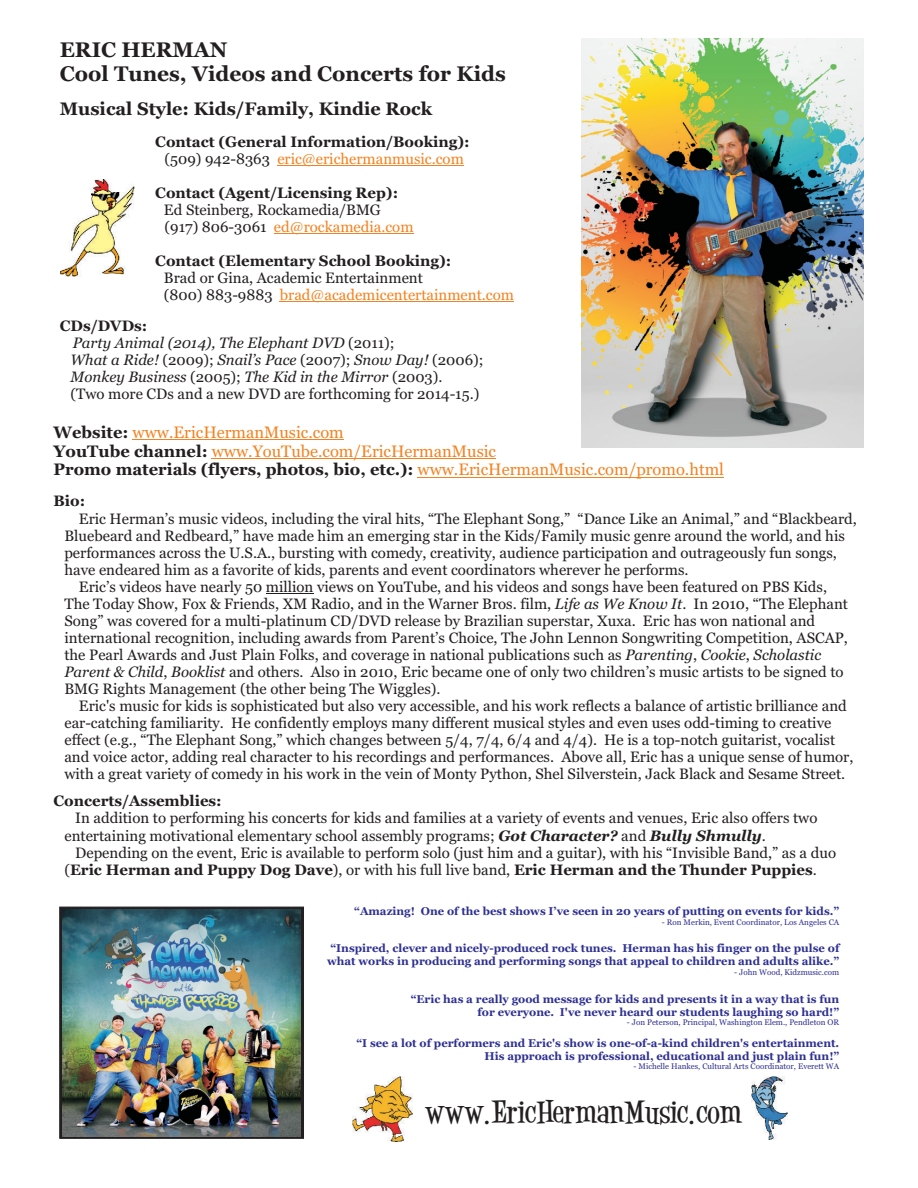
<style>
.page{position:relative;width:918px;height:1188px;background:#fff}
.page>*{position:absolute;margin:0;border:0;box-sizing:border-box;transform-origin:0 0}
.t1{font:700 24px "Desigers";color:#231f20}
.t2{font:700 21px/23.9px "Georgia";color:#231f20}
.t3{font:700 18px "Georgia";color:#231f20}
.t4{font:16.5px/18.8px "Georgia";color:#f58220}
.t5{font:15px/17.1px "Georgia";color:#231f20}
.t6{font:italic 15px/17.1px "Georgia";color:#231f20}
.t7{font:700 15px "Georgia";color:#231f20}
.t8{font:15px "Georgia";color:#f58220}
.t9{font:700 11.25px/12.8px "Georgia";color:#2e3092;text-align:right}
.t10{font:8.1px "Georgia";color:#2e3092}
.s1{font-weight:700;font-style:normal}
.s2{font-style:normal}
.s3{font-weight:700;color:#231f20}
.s4{font-style:italic}
.s5{font-weight:700;font-style:italic}
.s6{font-weight:700}
</style>
<div class="page">
<svg style="left:59px;top:907px;width:245px;height:232px;background:#323232"></svg>
<hr style="left:266px;top:593px;width:47px;height:1px;background:#231f20">
<hr style="left:133px;top:439px;width:211px;height:1px;background:#f58220">
<hr style="left:212px;top:458px;width:284px;height:1px;background:#f58220">
<hr style="left:418px;top:477px;width:306px;height:1px;background:#f58220">
<hr style="left:277px;top:165px;width:187px;height:1px;background:#f58220">
<hr style="left:274px;top:233px;width:140px;height:1px;background:#f58220">
<hr style="left:280px;top:301px;width:234px;height:1px;background:#f58220">
<img style="left:63px;top:909px;width:238px;height:227px">
<img style="left:581px;top:38px;width:282px;height:410px">
<img style="left:60px;top:180px;width:74px;height:97px">
<img style="left:353px;top:1077px;width:59px;height:65px">
<img style="left:751px;top:1077px;width:37px;height:62px">
<h2 class="t2" style="left:60px;top:39px;width:448px">ERIC HERMAN<br>Cool Tunes, Videos and Concerts for Kids</h2>
<p class="t3" style="left:60px;top:102px;width:374px">Musical Style: Kids/Family, Kindie Rock</p>
<p class="t7" style="left:155px;top:135px;width:316px">Contact (General Information/Booking):</p>
<p class="t5" style="left:165px;top:151px;width:107px">(509) 942-8363</p>
<p class="t7" style="left:155px;top:186px;width:244px">Contact (Agent/Licensing Rep):</p>
<p class="t5" style="left:164px;top:202px;width:218px">Ed Steinberg, Rockamedia/BMG (917) 806-3061</p>
<p class="t7" style="left:155px;top:255px;width:298px">Contact (Elementary School Booking):</p>
<p class="t5" style="left:164px;top:270px;width:261px">Brad or Gina, Academic Entertainment (800) 883-9883</p>
<p class="t6" style="left:71px;top:318px;width:414px;text-indent:-11px"><span class="s1">CDs/DVDs:<br></span>Party Animal (2014), The Elephant DVD <span class="s2">(2011);<br></span>What a Ride! <span class="s2">(2009);</span> Snail’s Pace <span class="s2">(2007);</span> Snow Day! <span class="s2">(2006); </span>Monkey Business <span class="s2">(2005);</span> The Kid in the Mirror <span class="s2">(2003).<br>(Two more CDs and a new DVD are forthcoming for 2014-15.)</span></p>
<p class="t8" style="left:277px;top:152px;width:188px">eric@erichermanmusic.com</p>
<p class="t8" style="left:274px;top:221px;width:141px">ed@rockamedia.com</p>
<p class="t8" style="left:280px;top:289px;width:236px">brad@academicentertainment.com</p>
<p class="t4" style="left:54px;top:424px;width:672px"><span class="s3">Website:</span> www.EricHermanMusic.com<br><span class="s3">YouTube channel:</span> www.YouTube.com/EricHermanMusic<br><span class="s3">Promo materials (flyers, photos, bio, etc.):</span> www.EricHermanMusic.com/promo.html</p>
<p class="t7" style="left:54px;top:495px;width:33px">Bio:</p>
<p class="t5" style="left:79px;top:511px;width:780px">Eric Herman’s music videos, including the viral hits, “The Elephant Song,” “Dance Like an Animal,” and “Blackbeard,</p>
<p class="t5" style="left:64px;top:528px;width:782px">Bluebeard and Redbeard,” have made him an emerging star in the Kids/Family music genre around the world, and his</p>
<p class="t5" style="left:64px;top:545px;width:774px">performances across the U.S.A., bursting with comedy, creativity, audience participation and outrageously fun songs,</p>
<p class="t5" style="left:64px;top:562px;width:626px">have endeared him as a favorite of kids, parents and event coordinators wherever he performs.</p>
<p class="t5" style="left:79px;top:579px;width:750px">Eric’s videos have nearly 50 million views on YouTube, and his videos and songs have been featured on PBS Kids,</p>
<p class="t5" style="left:64px;top:596px;width:785px">The Today Show, Fox &amp; Friends, XM Radio, and in the Warner Bros. film, <span class="s4">Life as We Know It</span>. In 2010, “The Elephant</p>
<p class="t5" style="left:64px;top:613px;width:752px">Song” was covered for a multi-platinum CD/DVD release by Brazilian superstar, Xuxa. Eric has won national and</p>
<p class="t5" style="left:64px;top:630px;width:785px">international recognition, including awards from Parent’s Choice, The John Lennon Songwriting Competition, ASCAP,</p>
<p class="t5" style="left:64px;top:647px;width:758px">the Pearl Awards and Just Plain Folks, and coverage in national publications such as <span class="s4">Parenting</span>, <span class="s4">Cookie</span>, <span class="s4">Scholastic</span></p>
<p class="t5" style="left:64px;top:664px;width:781px"><span class="s4">Parent &amp; Child</span>, <span class="s4">Booklist</span> and others. Also in 2010, Eric became one of only two children’s music artists to be signed to</p>
<p class="t5" style="left:64px;top:681px;width:378px">BMG Rights Management (the other being The Wiggles).</p>
<p class="t5" style="left:79px;top:698px;width:769px">Eric's music for kids is sophisticated but also very accessible, and his work reflects a balance of artistic brilliance and</p>
<p class="t5" style="left:64px;top:715px;width:768px">ear-catching familiarity. He confidently employs many different musical styles and even uses odd-timing to creative</p>
<p class="t5" style="left:64px;top:732px;width:772px">effect (e.g., “The Elephant Song,” which changes between 5/4, 7/4, 6/4 and 4/4). He is a top-notch guitarist, vocalist</p>
<p class="t5" style="left:64px;top:750px;width:791px">and voice actor, adding real character to his recordings and performances. Above all, Eric has a unique sense of humor,</p>
<p class="t5" style="left:64px;top:767px;width:782px">with a great variety of comedy in his work in the vein of Monty Python, Shel Silverstein, Jack Black and Sesame Street.</p>
<p class="t7" style="left:54px;top:795px;width:170px">Concerts/Assemblies:</p>
<p class="t5" style="left:64px;top:811px;width:755px;text-indent:11px">In addition to performing his concerts for kids and families at a variety of events and venues, Eric also offers two entertaining motivational elementary school assembly programs; <span class="s5">Got Character?</span> and <span class="s5">Bully Shmully</span>.</p>
<p class="t5" style="left:64px;top:845px;width:773px;text-indent:11px">Depending on the event, Eric is available to perform solo (just him and a guitar), with his “Invisible Band,” as a duo (<span class="s6">Eric Herman and Puppy Dog Dave</span>), or with his full live band, <span class="s6">Eric Herman and the Thunder Puppies</span>.</p>
<p class="t9" style="left:354px;top:905px;width:487px">“Amazing! One of the best shows I’ve seen in 20 years of putting on events for kids.”</p>
<p class="t10" style="left:662px;top:918px;width:179px">- Ron Merkin, Event Coordinator, Los Angeles CA</p>
<p class="t9" style="left:327px;top:943px;width:514px;text-align:left">“Inspired, clever and nicely-produced rock tunes. Herman has his finger on the pulse of what works in producing and performing songs that appeal to children and adults alike.”</p>
<p class="t10" style="left:734px;top:969px;width:107px">- John Wood, Kidzmusic.com</p>
<p class="t9" style="left:411px;top:993px;width:430px">“Eric has a really good message for kids and presents it in a way that is fun for everyone. I've never heard our students laughing so hard!”</p>
<p class="t10" style="left:627px;top:1019px;width:214px">- Jon Peterson, Principal, Washington Elem., Pendleton OR</p>
<p class="t9" style="left:356px;top:1037px;width:485px">“I see a lot of performers and Eric's show is one-of-a-kind children's entertainment.<br>His approach is professional, educational and just plain fun!”</p>
<p class="t10" style="left:634px;top:1063px;width:207px">- Michelle Hankes, Cultural Arts Coordinator, Everett WA</p>
<h1 class="t1" style="left:425px;top:1094px;width:318px">www.EricHermanMusic.com</h1>
</div>
